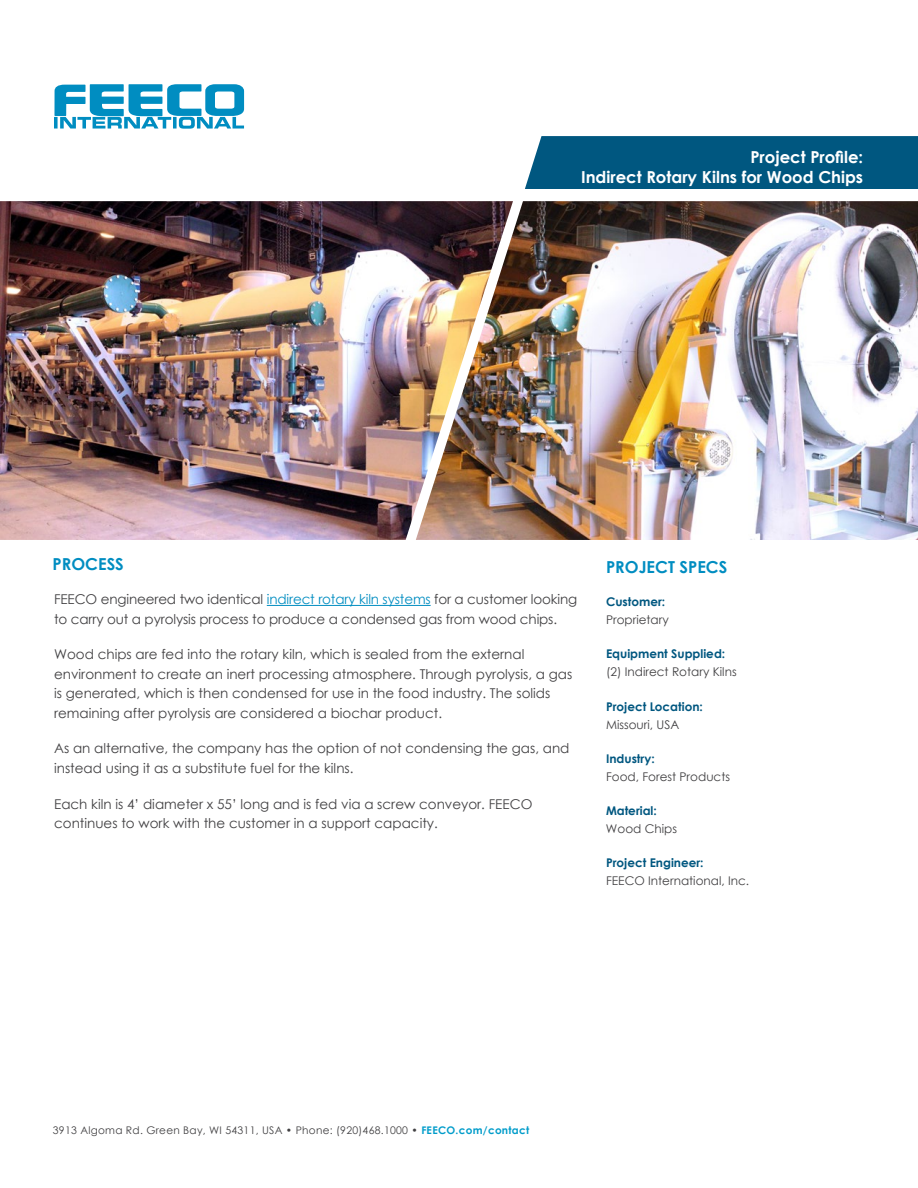
<style>
.page{position:relative;width:918px;height:1188px;background:#fff}
.page>*{position:absolute;margin:0;border:0;box-sizing:border-box;transform-origin:0 0}
.t1{font:700 16.5px/19.5px "Century Gothic";color:#fff;text-align:right}
.t2{font:700 16.5px "Century Gothic";color:#008dc1}
.t3{font:13.5px/19.5px "Century Gothic";color:#414042}
.t4{font:12px "Century Gothic";color:#414042}
.t5{font:700 12px "Century Gothic";color:#005780}
.t6{font:10.5px "Century Gothic";letter-spacing:.025em;color:#414042}
.s1{color:#008dc1}
.s2{font-weight:700;color:#009cca}
</style>
<div class="page">
<div style="left:525px;top:136px;width:393px;height:53px;background:#005780"></div>
<svg style="left:54px;top:84px;width:190px;height:45px"></svg>
<hr style="left:267px;top:605px;width:164px;height:1px;background:#008dc1">
<img style="left:0;top:201px;width:416px;height:339px">
<img style="left:416px;top:201px;width:502px;height:339px">
<p class="t1" style="left:581px;top:147px;width:284px">Project Profile:<br>Indirect Rotary Kilns for Wood Chips</p>
<p class="t2" style="left:53px;top:551px;width:73px">PROCESS</p>
<p class="t3" style="left:54px;top:591px;width:525px">FEECO engineered two identical <span class="s1">indirect rotary kiln systems</span> for a customer looking to carry out a pyrolysis process to produce a condensed gas from wood chips.</p>
<p class="t3" style="left:54px;top:646px;width:520px">Wood chips are fed into the rotary kiln, which is sealed from the external environment to create an inert processing atmosphere. Through pyrolysis, a gas is generated, which is then condensed for use in the food industry. The solids remaining after pyrolysis are considered a biochar product.</p>
<p class="t3" style="left:54px;top:740px;width:517px">As an alternative, the company has the option of not condensing the gas, and instead using it as a substitute fuel for the kilns.</p>
<p class="t3" style="left:54px;top:795px;width:480px">Each kiln is 4’ diameter x 55’ long and is fed via a screw conveyor. FEECO continues to work with the customer in a support capacity.</p>
<p class="t2" style="left:606px;top:554px;width:123px">PROJECT SPECS</p>
<p class="t5" style="left:606px;top:593px;width:61px">Customer:</p>
<p class="t4" style="left:606px;top:615px;width:64px">Proprietary</p>
<p class="t5" style="left:606px;top:645px;width:121px">Equipment Supplied:</p>
<p class="t4" style="left:606px;top:667px;width:132px">(2) Indirect Rotary Kilns</p>
<p class="t5" style="left:606px;top:697px;width:98px">Project Location:</p>
<p class="t4" style="left:606px;top:720px;width:75px">Missouri, USA</p>
<p class="t5" style="left:606px;top:749px;width:50px">Industry:</p>
<p class="t4" style="left:606px;top:772px;width:126px">Food, Forest Products</p>
<p class="t5" style="left:606px;top:802px;width:52px">Material:</p>
<p class="t4" style="left:606px;top:824px;width:73px">Wood Chips</p>
<p class="t5" style="left:606px;top:854px;width:99px">Project Engineer:</p>
<p class="t4" style="left:606px;top:876px;width:145px">FEECO International, Inc.</p>
<p class="t6" style="left:53px;top:1127px;width:478px">3913 Algoma Rd. Green Bay, WI 54311, USA • Phone: (920)468.1000 • <span class="s2">FEECO.com/contact</span></p>
</div>
